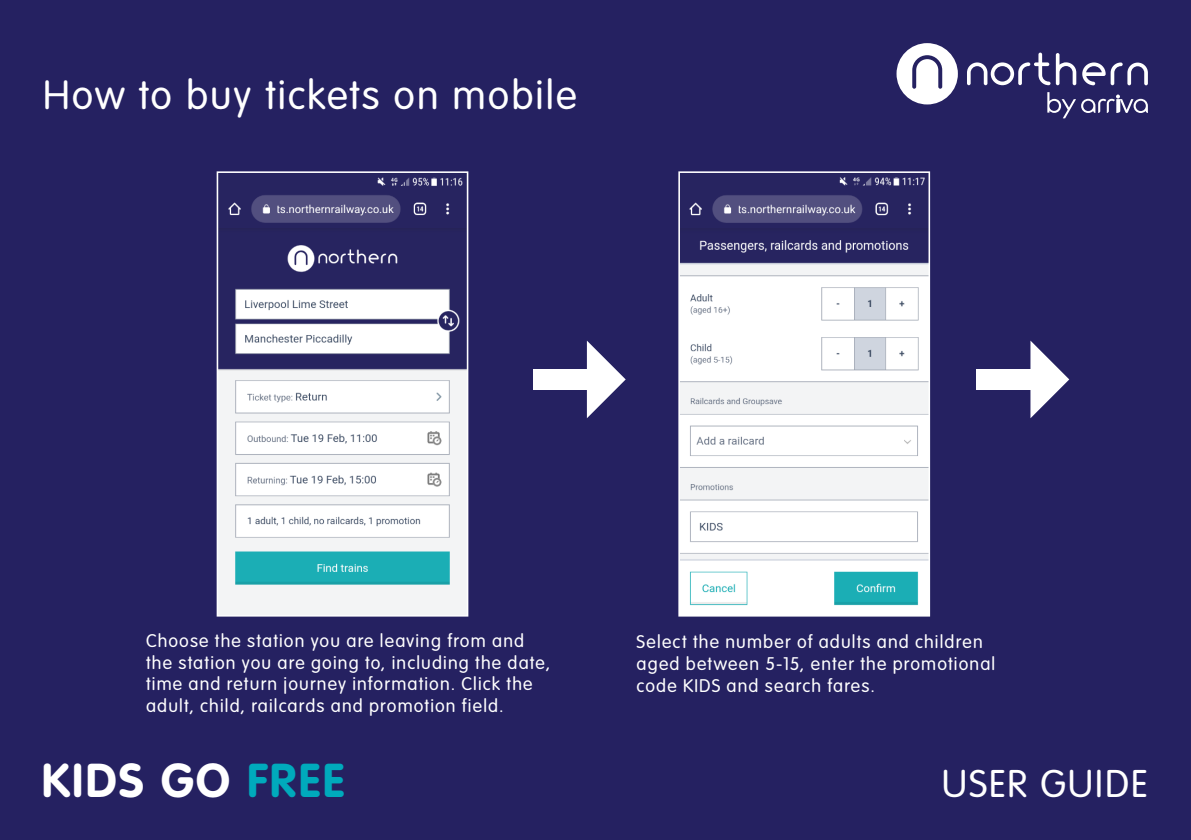
<style>
.page{position:relative;width:1191px;height:840px;background:#fff}
.page>*{position:absolute;margin:0;border:0;box-sizing:border-box;transform-origin:0 0}
.t1{font:700 46.8px "VAG Rounded";letter-spacing:.045em;color:#fff}
.t2{font:300 40px "VAG Rounded";letter-spacing:.045em;color:#fff}
.t3{font:300 38px "VAG Rounded";letter-spacing:.05em;color:#fff}
.t4{font:300 18px/21.6px "VAG Rounded";letter-spacing:.065em;color:#fff}
.s1{color:#00aabc}
</style>
<div class="page">
<div style="left:0;top:0;width:1191px;height:839px;background:#252161"></div>
<svg style="left:896px;top:43px;width:62px;height:61px"></svg>
<svg style="left:967px;top:53px;width:109px;height:32px"></svg>
<svg style="left:1082px;top:62px;width:65px;height:23px"></svg>
<svg style="left:1047px;top:92px;width:100px;height:26px"></svg>
<div style="left:533px;top:369px;width:61px;height:20px;background:#fff"></div>
<svg style="left:587px;top:341px;width:38px;height:77px"></svg>
<div style="left:976px;top:369px;width:61px;height:20px;background:#fff"></div>
<svg style="left:1030px;top:340px;width:39px;height:78px"></svg>
<img style="left:220px;top:177px;width:245px;height:436px">
<div style="left:217px;top:171px;width:251px;height:445px;border:2px solid #fff"></div>
<img style="left:681px;top:177px;width:246px;height:436px">
<div style="left:678px;top:171px;width:252px;height:445px;border:2px solid #fff"></div>
<p class="t2" style="left:43px;top:72px;width:535px">How to buy tickets on mobile</p>
<p class="t4" style="left:146px;top:629px;width:406px">Choose the station you are leaving from and the station you are going to, including the date, time and return journey information. Click the adult, child, railcards and promotion field.</p>
<p class="t4" style="left:636px;top:631px;width:360px">Select the number of adults and children aged between 5-15, enter the promotional code KIDS and search fares.</p>
<p class="t1" style="left:42px;top:752px;width:304px">KIDS GO <span class="s1">FREE</span></p>
<p class="t3" style="left:942px;top:761px;width:207px">USER GUIDE</p>
</div>
